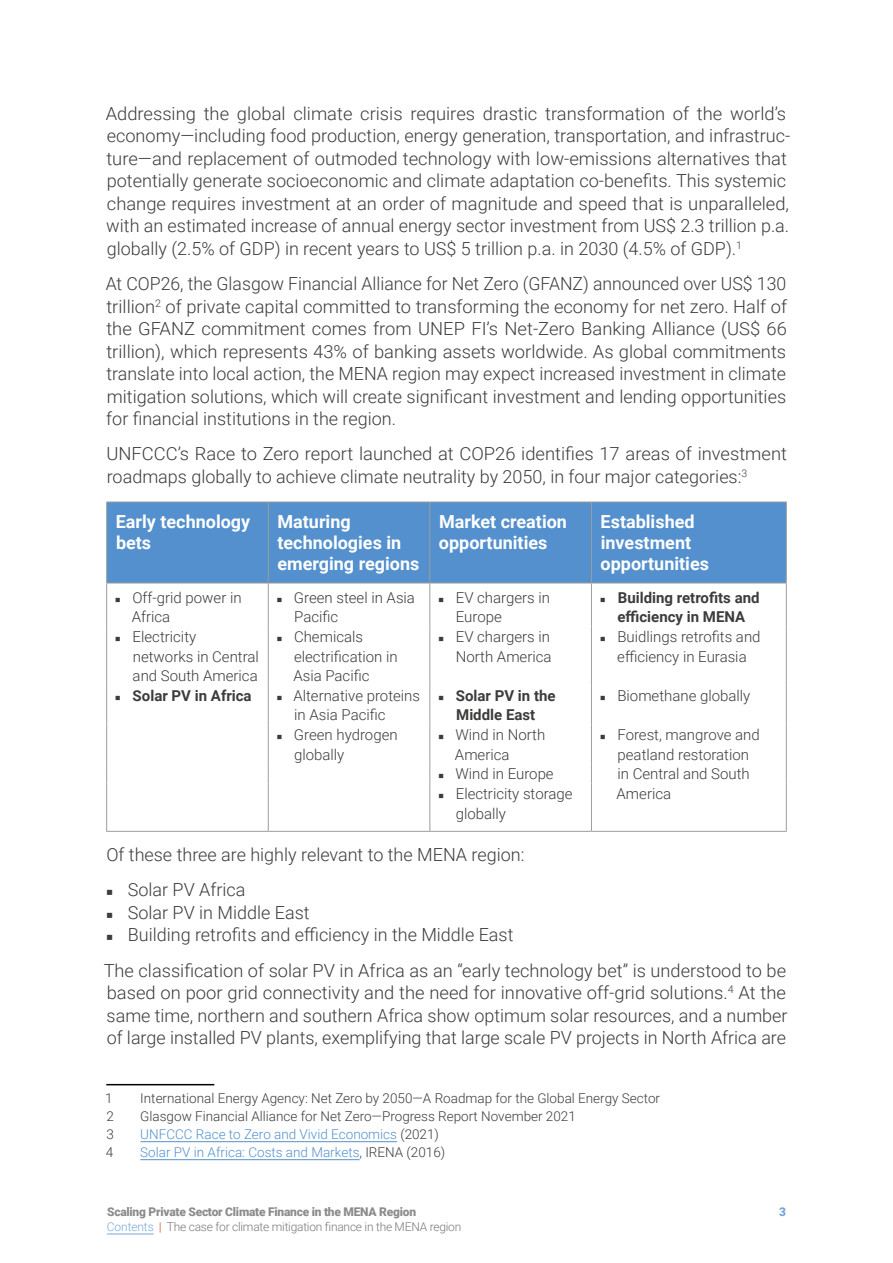
<style>
.page{position:relative;width:893px;height:1263px;background:#fff}
.page>*{position:absolute;margin:0;border:0;box-sizing:border-box;transform-origin:0 0}
.t1{font:300 18px/22.5px "Roboto";color:#3c3c3b}
.t2{font:700 18px/21px "Roboto";color:#fff}
.t3{font:300 15px/19.5px "Roboto";color:#3c3c3b}
.t4{font:700 15px/19.5px "Roboto";color:#3c3c3b;text-align:center}
.t5{font:300 13.5px "Roboto";color:#3c3c3b}
.t6{font:300 13.5px "Roboto";color:#5390cd}
.t7{font:300 12px "Roboto";letter-spacing:-.02em;color:#575756}
.t8{font:900 12px "Roboto";letter-spacing:-.02em;color:#706f6f}
.t9{font:900 12px "Roboto";color:#5390cd}
.s1{color:#3c3c3b}
.s2{color:#5390cd}
.s3{font-weight:700;color:#de6941}
</style>
<div class="page">
<hr style="left:107px;top:1234px;width:47px;height:1px;background:#5390cd">
<div style="left:107px;top:503px;width:679px;height:80px;background:#5390cd"></div>
<hr style="left:106px;top:502px;width:162px;height:1px;background:#9d9d9c">
<hr style="left:106px;top:502px;width:1px;height:81px;background:#9d9d9c">
<hr style="left:268px;top:502px;width:162px;height:1px;background:#9d9d9c">
<hr style="left:268px;top:502px;width:1px;height:81px;background:#9d9d9c">
<hr style="left:430px;top:502px;width:161px;height:1px;background:#9d9d9c">
<hr style="left:429px;top:502px;width:1px;height:81px;background:#9d9d9c">
<hr style="left:591px;top:502px;width:196px;height:1px;background:#9d9d9c">
<hr style="left:591px;top:502px;width:1px;height:81px;background:#9d9d9c">
<hr style="left:786px;top:502px;width:1px;height:81px;background:#9d9d9c">
<hr style="left:106px;top:583px;width:162px;height:1px;background:#9d9d9c">
<hr style="left:106px;top:583px;width:1px;height:43px;background:#9d9d9c">
<hr style="left:268px;top:583px;width:162px;height:1px;background:#9d9d9c">
<hr style="left:268px;top:583px;width:1px;height:43px;background:#9d9d9c">
<hr style="left:430px;top:583px;width:161px;height:1px;background:#9d9d9c">
<hr style="left:429px;top:583px;width:1px;height:43px;background:#9d9d9c">
<hr style="left:591px;top:583px;width:196px;height:1px;background:#9d9d9c">
<hr style="left:591px;top:583px;width:1px;height:43px;background:#9d9d9c">
<hr style="left:786px;top:583px;width:1px;height:43px;background:#9d9d9c">
<hr style="left:106px;top:626px;width:1px;height:59px;background:#9d9d9c">
<hr style="left:268px;top:626px;width:1px;height:59px;background:#9d9d9c">
<hr style="left:429px;top:626px;width:1px;height:59px;background:#9d9d9c">
<hr style="left:591px;top:626px;width:1px;height:59px;background:#9d9d9c">
<hr style="left:786px;top:626px;width:1px;height:59px;background:#9d9d9c">
<hr style="left:106px;top:685px;width:1px;height:39px;background:#9d9d9c">
<hr style="left:268px;top:685px;width:1px;height:39px;background:#9d9d9c">
<hr style="left:429px;top:685px;width:1px;height:39px;background:#9d9d9c">
<hr style="left:591px;top:685px;width:1px;height:39px;background:#9d9d9c">
<hr style="left:786px;top:685px;width:1px;height:39px;background:#9d9d9c">
<hr style="left:106px;top:724px;width:1px;height:40px;background:#9d9d9c">
<hr style="left:268px;top:724px;width:1px;height:40px;background:#9d9d9c">
<hr style="left:429px;top:724px;width:1px;height:40px;background:#9d9d9c">
<svg style="left:106px;top:764px;width:1px;height:19px"></svg>
<svg style="left:268px;top:764px;width:1px;height:19px"></svg>
<svg style="left:429px;top:764px;width:1px;height:19px"></svg>
<hr style="left:106px;top:783px;width:1px;height:48px;background:#9d9d9c">
<hr style="left:268px;top:783px;width:1px;height:48px;background:#9d9d9c">
<hr style="left:429px;top:783px;width:1px;height:48px;background:#9d9d9c">
<hr style="left:106px;top:831px;width:162px;height:1px;background:#9d9d9c">
<hr style="left:268px;top:831px;width:162px;height:1px;background:#9d9d9c">
<hr style="left:430px;top:831px;width:161px;height:1px;background:#9d9d9c">
<hr style="left:591px;top:724px;width:1px;height:40px;background:#9d9d9c">
<hr style="left:786px;top:724px;width:1px;height:40px;background:#9d9d9c">
<svg style="left:591px;top:764px;width:1px;height:19px"></svg>
<svg style="left:786px;top:764px;width:1px;height:19px"></svg>
<hr style="left:591px;top:783px;width:1px;height:48px;background:#9d9d9c">
<hr style="left:786px;top:783px;width:1px;height:48px;background:#9d9d9c">
<hr style="left:591px;top:831px;width:196px;height:1px;background:#9d9d9c">
<hr style="left:106px;top:1084px;width:108px;height:1px;background:#000">
<hr style="left:140px;top:1141px;width:257px;height:1px;background:#5390cd">
<hr style="left:140px;top:1159px;width:219px;height:1px;background:#5390cd">
<p class="t1" style="left:106px;top:101px;width:686px">Addressing the global climate crisis requires drastic transformation of the world’s economy—including food production, energy generation, transportation, and infrastruc&shy;ture—and replacement of outmoded technology with low-emissions alternatives that potentially generate socioeconomic and climate adaptation co-benefits. This systemic change requires investment at an order of magnitude and speed that is unparalleled, with an estimated increase of annual energy sector investment from US$ 2.3 trillion p.a. globally (2.5% of GDP) in recent years to US$ 5 trillion p.a. in 2030 (4.5% of GDP).<sup>1</sup></p>
<p class="t1" style="left:106px;top:272px;width:683px;text-align:justify">At COP26, the Glasgow Financial Alliance for Net Zero (GFANZ) announced over US$ 130 trillion<sup>2</sup> of private capital committed to transforming the economy for net zero. Half of the GFANZ commitment comes from UNEP FI’s Net-Zero Banking Alliance (US$ 66 trillion), which represents 43% of banking assets worldwide. As global commitments translate into local action, the MENA region may expect increased investment in climate mitigation solutions, which will create significant investment and lending opportunities for financial institutions in the region.</p>
<p class="t1" style="left:106px;top:442px;width:682px">UNFCCC’s Race to Zero report launched at COP26 identifies 17 areas of investment roadmaps globally to achieve climate neutrality by 2050, in four major categories:<sup>3</sup></p>
<p class="t2" style="left:116px;top:511px;width:136px">Early technology bets</p>
<p class="t2" style="left:277px;top:511px;width:144px">Maturing technologies in emerging regions</p>
<p class="t2" style="left:439px;top:511px;width:130px">Market creation opportunities</p>
<p class="t2" style="left:601px;top:511px;width:110px">Established investment opportunities</p>
<p class="t3" style="left:132px;top:587px;width:111px;text-indent:-18px">◾ Off-grid power in<br>Africa</p>
<p class="t3" style="left:294px;top:587px;width:122px;text-indent:-19px">◾ Green steel in Asia<br>Pacific</p>
<p class="t3" style="left:456px;top:587px;width:96px;text-indent:-19px">◾ EV chargers in<br>Europe</p>
<p class="t4" style="left:599px;top:587px;width:162px">◾ Building retrofits and efficiency in MENA</p>
<p class="t3" style="left:133px;top:626px;width:128px;text-indent:-19px">◾ Electricity networks in Central and South America</p>
<p class="t3" style="left:293px;top:626px;width:106px;text-indent:-18px">◾ Chemicals electrification in<br>Asia Pacific</p>
<p class="t3" style="left:437px;top:626px;width:116px;text-align:right">◾ EV chargers in<br>North America</p>
<p class="t3" style="left:599px;top:626px;width:163px;text-align:center">◾ Buidlings retrofits and efficiency in Eurasia</p>
<p class="t4" style="left:114px;top:685px;width:139px">◾ Solar PV in Africa</p>
<p class="t3" style="left:294px;top:685px;width:127px;text-indent:-19px">◾ Alternative proteins in Asia Pacific</p>
<p class="t4" style="left:437px;top:685px;width:120px">◾ Solar PV in the<br>Middle East</p>
<p class="t3" style="left:599px;top:685px;width:153px">◾ Biomethane globally</p>
<p class="t3" style="left:294px;top:724px;width:105px;text-indent:-19px">◾ Green hydrogen globally</p>
<p class="t3" style="left:455px;top:724px;width:92px;text-indent:-18px">◾ Wind in North<br>America</p>
<p class="t3" style="left:617px;top:724px;width:145px;text-indent:-18px">◾ Forest, mangrove and peatland restoration in Central and South<br>America</p>
<p class="t3" style="left:437px;top:764px;width:118px">◾ Wind in Europe</p>
<p class="t3" style="left:437px;top:783px;width:137px">◾ Electricity storage</p>
<p class="t3" style="left:456px;top:803px;width:52px">globally</p>
<p class="t1" style="left:105px;top:836px;width:421px;line-height:35.2px">Of these three are highly relevant to the MENA region: ◾ Solar PV Africa</p>
<p class="t1" style="left:105px;top:900px;width:410px">◾ Solar PV in Middle East<br>◾ Building retrofits and efficiency in the Middle East</p>
<p class="t1" style="left:104px;top:958px;width:685px;text-align:justify">The classification of solar PV in Africa as an “early technology bet” is understood to be based on poor grid connectivity and the need for innovative off-grid solutions.<sup>4</sup> At the same time, northern and southern Africa show optimum solar resources, and a number of large installed PV plants, exemplifying that large scale PV projects in North Africa are</p>
<p class="t5" style="left:105px;top:1088px;width:9px">1</p>
<p class="t5" style="left:140px;top:1088px;width:521px">International Energy Agency: Net Zero by 2050—A Roadmap for the Global Energy Sector</p>
<p class="t5" style="left:106px;top:1106px;width:9px">2</p>
<p class="t5" style="left:140px;top:1106px;width:437px">Glasgow Financial Alliance for Net Zero—Progress Report November 2021</p>
<p class="t5" style="left:107px;top:1124px;width:9px">3</p>
<p class="t6" style="left:140px;top:1124px;width:300px">UNFCCC Race to Zero and Vivid Economics <span class="s1">(2021)</span></p>
<p class="t5" style="left:106px;top:1142px;width:9px">4</p>
<p class="t6" style="left:140px;top:1142px;width:306px">Solar PV in Africa: Costs and Markets<span class="s1">, IRENA (2016)</span></p>
<p class="t8" style="left:107px;top:1203px;width:310px">Scaling Private Sector Climate Finance in the MENA Region</p>
<p class="t9" style="left:779px;top:1203px;width:8px">3</p>
<p class="t7" style="left:107px;top:1218px;width:356px"><span class="s2">Contents</span> <span class="s3">|</span> The case for climate mitigation finance in the MENA region</p>
</div>
